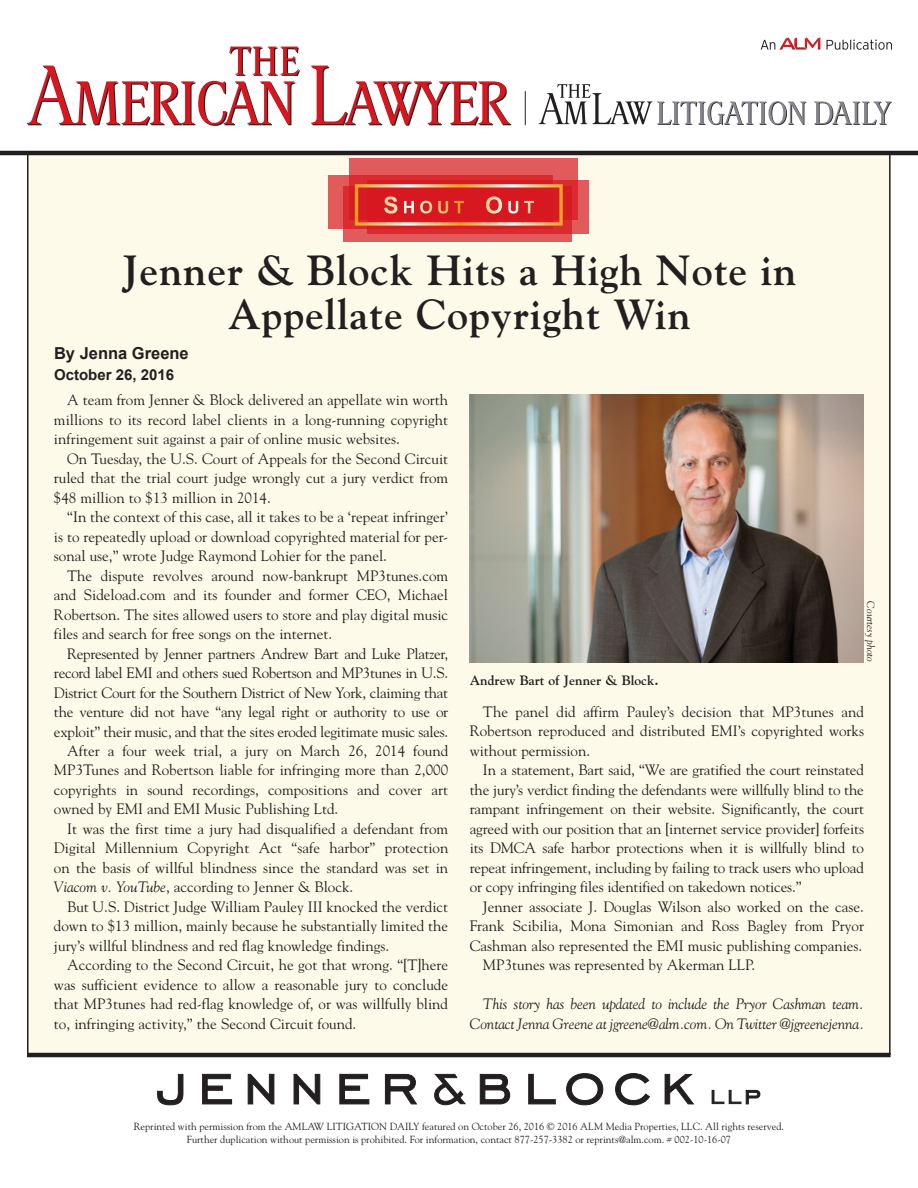
<style>
.page{position:relative;width:918px;height:1188px;background:#fff}
.page>*{position:absolute;margin:0;border:0;box-sizing:border-box;transform-origin:0 0}
.t1{font:700 42px/45px "Goudy Std";letter-spacing:.02em;color:#231f20;text-align:center}
.t2{font:700 17.4px "Arial";letter-spacing:.24em;color:#fff}
.t3{font:700 16.5px "Arial";color:#231f20}
.t4{font:15px/19.5px "Goudy Std";color:#231f20;text-align:justify}
.t5{font:15px "Goudy Std";letter-spacing:-.02em;color:#231f20}
.t6{font:italic 15px/19.5px "Goudy Std";letter-spacing:-.01em;color:#231f20;text-align:right}
.t7{font:700 15px "Arial";color:#231f20}
.t8{font:700 13.5px "Goudy Std";color:#231f20}
.t9{font:italic 10.5px "Goudy Std";color:#231f20}
.t10{font:10.2px/13.5px "Goudy Std";color:#231f20}
.s1{font-size:23.1px}
.s2{font-style:italic}
</style>
<div class="page">
<div style="left:27px;top:154px;width:864px;height:901px;background:#fefaea"></div>
<hr style="left:27px;top:1053px;width:864px;height:4px;background:#231f20">
<hr style="left:27px;top:154px;width:1px;height:901px;background:#231f20">
<hr style="left:889px;top:154px;width:2px;height:901px;background:#231f20">
<hr style="left:0;top:151px;width:918px;height:4px;background:#231f20">
<svg style="left:311px;top:66px;width:200px;height:60px"></svg>
<svg style="left:27px;top:46px;width:273px;height:80px"></svg>
<svg style="left:827px;top:39px;width:65px;height:11px"></svg>
<svg style="left:761px;top:38px;width:59px;height:12px"></svg>
<svg style="left:814px;top:102px;width:78px;height:23px"></svg>
<svg style="left:539px;top:84px;width:267px;height:41px"></svg>
<hr style="left:525px;top:91px;width:1px;height:34px;background:#231f20">
<img style="left:470px;top:394px;width:394px;height:268px">
<svg style="left:157px;top:1074px;width:27px;height:31px"></svg>
<svg style="left:202px;top:1074px;width:30px;height:31px"></svg>
<svg style="left:248px;top:1074px;width:27px;height:31px"></svg>
<svg style="left:293px;top:1074px;width:27px;height:31px"></svg>
<svg style="left:339px;top:1074px;width:30px;height:31px"></svg>
<svg style="left:385px;top:1074px;width:32px;height:31px"></svg>
<svg style="left:434px;top:1074px;width:32px;height:31px"></svg>
<svg style="left:480px;top:1074px;width:30px;height:31px"></svg>
<svg style="left:528px;top:1074px;width:28px;height:31px"></svg>
<svg style="left:566px;top:1073px;width:37px;height:32px"></svg>
<svg style="left:615px;top:1073px;width:35px;height:32px"></svg>
<svg style="left:664px;top:1074px;width:31px;height:31px"></svg>
<svg style="left:712px;top:1090px;width:48px;height:15px"></svg>
<div style="left:350px;top:158px;width:228px;height:62px;background:#e25b5c"></div>
<svg style="left:329px;top:175px;width:224px;height:54px;background:#dd4043"></svg>
<svg style="left:343px;top:186px;width:228px;height:56px;background:#e04e4a"></svg>
<svg style="left:367px;top:180px;width:222px;height:54px;background:#dc3332"></svg>
<p class="t2" style="left:383px;top:196px;width:153px"><span class="s1">S</span>HOUT <span class="s1">O</span> UT</p>
<h1 class="t1" style="left:122px;top:247px;width:676px">Jenner &amp; Block Hits a High Note in<br>Appellate Copyright Win</h1>
<p class="t3" style="left:54px;top:343px;width:136px">By Jenna Greene</p>
<p class="t7" style="left:54px;top:365px;width:122px">October 26, 2016</p>
<p class="t4" style="left:54px;top:390px;width:396px;text-indent:13px">A team from Jenner &amp; Block delivered an appellate win worth millions to its record label clients in a long-running copyright infringement suit against a pair of online music websites.</p>
<p class="t4" style="left:54px;top:448px;width:396px;text-indent:13px">On Tuesday, the U.S. Court of Appeals for the Second Circuit ruled that the trial court judge wrongly cut a jury verdict from $48 million to $13 million in 2014.</p>
<p class="t4" style="left:54px;top:507px;width:396px;text-indent:13px">“In the context of this case, all it takes to be a ‘repeat infringer’ is to repeatedly upload or download copyrighted material for per&shy;sonal use,” wrote Judge Raymond Lohier for the panel.</p>
<p class="t4" style="left:54px;top:565px;width:396px;text-indent:13px">The dispute revolves around now-bankrupt MP3tunes.com and Sideload.com and its founder and former CEO, Michael Robertson. The sites allowed users to store and play digital music files and search for free songs on the internet.</p>
<p class="t5" style="left:67px;top:644px;width:382px">Represented by Jenner partners Andrew Bart and Luke Platzer,</p>
<p class="t5" style="left:54px;top:663px;width:396px">record label EMI and others sued Robertson and MP3tunes in U.S.</p>
<p class="t5" style="left:54px;top:683px;width:396px">District Court for the Southern District of New York, claiming that</p>
<p class="t5" style="left:54px;top:702px;width:396px">the venture did not have “any legal right or authority to use or</p>
<p class="t5" style="left:54px;top:722px;width:396px">exploit” their music, and that the sites eroded legitimate music sales.</p>
<p class="t4" style="left:67px;top:741px;width:383px">After a four week trial, a jury on March 26, 2014 found</p>
<p class="t4" style="left:54px;top:760px;width:396px">MP3Tunes and Robertson liable for infringing more than 2,000</p>
<p class="t4" style="left:54px;top:780px;width:396px">copyrights in sound recordings, compositions and cover art</p>
<p class="t4" style="left:54px;top:799px;width:286px">owned by EMI and EMI Music Publishing Ltd.</p>
<p class="t4" style="left:67px;top:819px;width:382px">It was the first time a jury had disqualified a defendant from</p>
<p class="t4" style="left:54px;top:838px;width:396px">Digital Millennium Copyright Act “safe harbor” protection</p>
<p class="t4" style="left:54px;top:858px;width:396px">on the basis of willful blindness since the standard was set in</p>
<p class="t4" style="left:54px;top:877px;width:301px"><span class="s2">Viacom v. YouTube</span>, according to Jenner &amp; Block.</p>
<p class="t4" style="left:67px;top:897px;width:383px">But U.S. District Judge William Pauley III knocked the verdict</p>
<p class="t4" style="left:54px;top:916px;width:396px">down to $13 million, mainly because he substantially limited the</p>
<p class="t4" style="left:54px;top:936px;width:337px">jury’s willful blindness and red flag knowledge findings.</p>
<p class="t4" style="left:67px;top:955px;width:382px">According to the Second Circuit, he got that wrong. “[T]here</p>
<p class="t4" style="left:54px;top:975px;width:396px">was sufficient evidence to allow a reasonable jury to conclude</p>
<p class="t4" style="left:54px;top:994px;width:396px">that MP3tunes had red-flag knowledge of, or was willfully blind</p>
<p class="t4" style="left:54px;top:1014px;width:304px">to, infringing activity,” the Second Circuit found.</p>
<p class="t8" style="left:470px;top:672px;width:190px">Andrew Bart of Jenner &amp; Block.</p>
<p class="t9" style="left:877px;top:601px;width:62px;rotate:90deg">Courtesy photo</p>
<p class="t4" style="left:470px;top:702px;width:396px;text-indent:13px">The panel did affirm Pauley’s decision that MP3tunes and Robertson reproduced and distributed EMI’s copyrighted works without permission.</p>
<p class="t4" style="left:470px;top:760px;width:396px;text-indent:13px">In a statement, Bart said, “We are gratified the court reinstated the jury’s verdict finding the defendants were willfully blind to the rampant infringement on their website. Significantly, the court agreed with our position that an [internet service provider] forfeits its DMCA safe harbor protections when it is willfully blind to repeat infringement, including by failing to track users who upload or copy infringing files identified on takedown notices.”</p>
<p class="t4" style="left:483px;top:897px;width:382px">Jenner associate J. Douglas Wilson also worked on the case.</p>
<p class="t4" style="left:470px;top:916px;width:396px">Frank Scibilia, Mona Simonian and Ross Bagley from Pryor</p>
<p class="t4" style="left:470px;top:936px;width:394px">Cashman also represented the EMI music publishing companies.</p>
<p class="t4" style="left:483px;top:955px;width:274px">MP3tunes was represented by Akerman LLP.</p>
<p class="t6" style="left:470px;top:994px;width:396px">This story has been updated to include the Pryor Cashman team.<br>Contact Jenna Greene at jgreene@alm.com. On Twitter @jgreenejenna.</p>
<p class="t10" style="left:134px;top:1119px;width:270px">Reprinted with permission from the AmLaw LITIGATION Daily</p>
<p class="t10" style="left:187px;top:1119px;width:599px;text-indent:235px">featured on October 26, 2016 © 2016 ALM Media Properties, LLC. All rights reserved.<br>Further duplication without permission is prohibited. For information, contact 877-257-3382 or reprints@alm.com. # 002-10-16-07</p>
</div>
